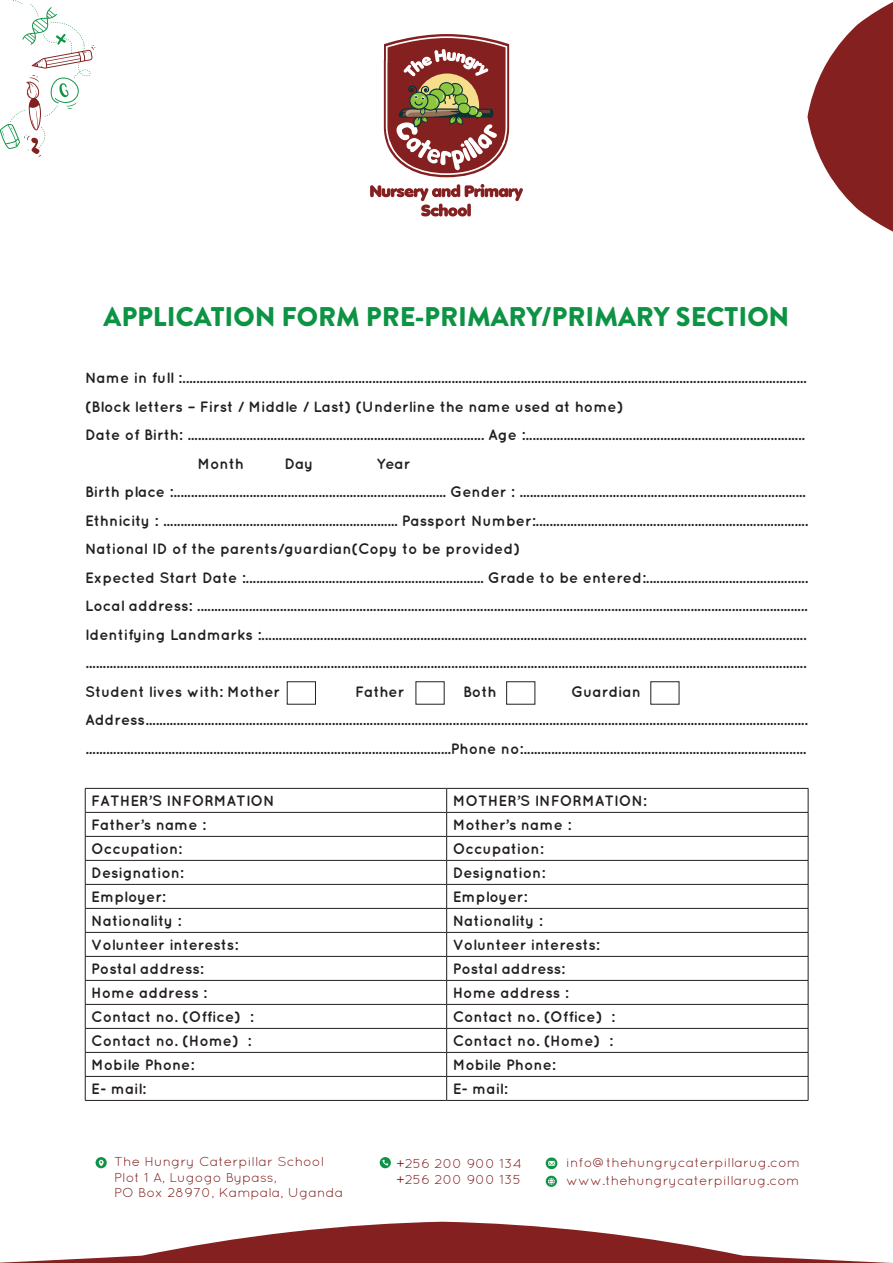
<style>
.page{position:relative;width:893px;height:1263px;background:#fff}
.page>*{position:absolute;margin:0;border:0;box-sizing:border-box;transform-origin:0 0}
.t1{font:900 27px "Brandon Grotesque";color:#0d9344}
.t2{font:700 15px/28.5px "Quicksand";color:#231f20}
.t3{font:12.9px/15.5px "Quicksand";color:#842020;scale:1.08 1}
</style>
<div class="page">
<svg style="left:0;top:1222px;width:892px;height:41px"></svg>
<svg style="left:807px;top:2px;width:86px;height:230px"></svg>
<svg style="left:0;top:0;width:95px;height:157px"></svg>
<svg style="left:96px;top:1157px;width:11px;height:11px"></svg>
<svg style="left:380px;top:1157px;width:11px;height:11px"></svg>
<svg style="left:546px;top:1176px;width:11px;height:11px"></svg>
<svg style="left:546px;top:1157px;width:11px;height:12px"></svg>
<hr style="left:85px;top:788px;width:362px;height:1px;background:#231f20">
<hr style="left:447px;top:788px;width:361px;height:1px;background:#231f20">
<hr style="left:85px;top:812px;width:362px;height:1px;background:#231f20">
<hr style="left:447px;top:812px;width:361px;height:1px;background:#231f20">
<hr style="left:85px;top:836px;width:362px;height:1px;background:#231f20">
<hr style="left:447px;top:836px;width:361px;height:1px;background:#231f20">
<hr style="left:85px;top:860px;width:362px;height:1px;background:#231f20">
<hr style="left:447px;top:860px;width:361px;height:1px;background:#231f20">
<hr style="left:85px;top:884px;width:362px;height:1px;background:#231f20">
<hr style="left:447px;top:884px;width:361px;height:1px;background:#231f20">
<hr style="left:85px;top:908px;width:362px;height:1px;background:#231f20">
<hr style="left:447px;top:908px;width:361px;height:1px;background:#231f20">
<hr style="left:85px;top:932px;width:362px;height:1px;background:#231f20">
<hr style="left:447px;top:932px;width:361px;height:1px;background:#231f20">
<hr style="left:85px;top:956px;width:362px;height:1px;background:#231f20">
<hr style="left:447px;top:956px;width:361px;height:1px;background:#231f20">
<hr style="left:85px;top:980px;width:362px;height:1px;background:#231f20">
<hr style="left:447px;top:980px;width:361px;height:1px;background:#231f20">
<hr style="left:85px;top:1004px;width:362px;height:1px;background:#231f20">
<hr style="left:447px;top:1004px;width:361px;height:1px;background:#231f20">
<hr style="left:85px;top:1028px;width:362px;height:1px;background:#231f20">
<hr style="left:447px;top:1028px;width:361px;height:1px;background:#231f20">
<hr style="left:85px;top:1052px;width:362px;height:1px;background:#231f20">
<hr style="left:447px;top:1052px;width:361px;height:1px;background:#231f20">
<hr style="left:85px;top:1076px;width:362px;height:1px;background:#231f20">
<svg style="left:85px;top:788px;width:1px;height:312px"></svg>
<hr style="left:447px;top:1076px;width:361px;height:1px;background:#231f20">
<svg style="left:446px;top:788px;width:1px;height:312px"></svg>
<svg style="left:808px;top:788px;width:1px;height:312px"></svg>
<hr style="left:85px;top:1100px;width:362px;height:1px;background:#231f20">
<hr style="left:447px;top:1100px;width:361px;height:1px;background:#231f20">
<div style="left:287px;top:681px;width:29px;height:23px;border:1px solid #231f20"></div>
<div style="left:506px;top:681px;width:29px;height:23px;border:1px solid #231f20"></div>
<svg style="left:384px;top:34px;width:125px;height:143px"></svg>
<svg style="left:370px;top:184px;width:153px;height:32px"></svg>
<p class="t1" style="left:103px;top:298px;width:687px">APPLICATION FORM PRE-PRIMARY/PRIMARY SECTION</p>
<p class="t2" style="left:85px;top:363px;width:723px">Name in full :.....................................................................................................................................................................................</p>
<p class="t2" style="left:85px;top:392px;width:540px">(Block letters – First / Middle / Last) (Underline the name used at home)</p>
<p class="t2" style="left:85px;top:420px;width:721px">Date of Birth: ...................................................................................... Age :.................................................................................</p>
<p class="t2" style="left:198px;top:449px;width:48px">Month</p>
<p class="t2" style="left:284px;top:449px;width:30px">Day</p>
<p class="t2" style="left:376px;top:449px;width:36px">Year</p>
<p class="t2" style="left:85px;top:477px;width:722px">Birth place :............................................................................... Gender : ...................................................................................</p>
<p class="t2" style="left:85px;top:506px;width:724px">Ethnicity : .................................................................... Passport Number:...............................................................................<br>National ID of the parents/guardian(Copy to be provided)</p>
<p class="t2" style="left:85px;top:563px;width:724px">Expected Start Date :..................................................................... Grade to be entered:...............................................</p>
<p class="t2" style="left:85px;top:591px;width:724px">Local address: .................................................................................................................................................................................</p>
<p class="t2" style="left:85px;top:620px;width:723px">Identifying Landmarks :.............................................................................................................................................................. .................................................................................................................................................................................................................</p>
<p class="t2" style="left:85px;top:677px;width:197px">Student lives with: Mother</p>
<p class="t2" style="left:355px;top:677px;width:51px">Father</p>
<p class="t2" style="left:463px;top:677px;width:35px">Both</p>
<p class="t2" style="left:85px;top:677px;width:724px;text-indent:486px">Guardian<br>Address................................................................................................................................................................................................ ..........................................................................................................Phone no:..................................................................................</p>
<p class="t2" style="left:91px;top:786px;width:185px">FATHER’S INFORMATION</p>
<p class="t2" style="left:453px;top:786px;width:195px">MOTHER’S INFORMATION:</p>
<p class="t2" style="left:91px;top:810px;width:116px">Father’s name :</p>
<p class="t2" style="left:453px;top:810px;width:120px">Mother’s name :</p>
<p class="t2" style="left:91px;top:834px;width:92px">Occupation:</p>
<p class="t2" style="left:453px;top:834px;width:92px">Occupation:</p>
<p class="t2" style="left:91px;top:858px;width:94px">Designation:</p>
<p class="t2" style="left:453px;top:858px;width:94px">Designation:</p>
<p class="t2" style="left:91px;top:882px;width:76px">Employer:</p>
<p class="t2" style="left:453px;top:882px;width:76px">Employer:</p>
<p class="t2" style="left:91px;top:906px;width:91px">Nationality :</p>
<p class="t2" style="left:453px;top:906px;width:91px">Nationality :</p>
<p class="t2" style="left:91px;top:930px;width:148px">Volunteer interests:</p>
<p class="t2" style="left:453px;top:930px;width:148px">Volunteer interests:</p>
<p class="t2" style="left:91px;top:954px;width:114px">Postal address:</p>
<p class="t2" style="left:453px;top:954px;width:114px">Postal address:</p>
<p class="t2" style="left:91px;top:978px;width:117px">Home address :</p>
<p class="t2" style="left:453px;top:978px;width:117px">Home address :</p>
<p class="t2" style="left:91px;top:1002px;width:164px">Contact no. (Office) :</p>
<p class="t2" style="left:453px;top:1002px;width:164px">Contact no. (Office) :</p>
<p class="t2" style="left:91px;top:1026px;width:161px">Contact no. (Home) :</p>
<p class="t2" style="left:453px;top:1026px;width:161px">Contact no. (Home) :</p>
<p class="t2" style="left:91px;top:1050px;width:104px">Mobile Phone:</p>
<p class="t2" style="left:453px;top:1050px;width:104px">Mobile Phone:</p>
<p class="t2" style="left:91px;top:1074px;width:56px">E- mail:</p>
<p class="t2" style="left:453px;top:1074px;width:56px">E- mail:</p>
<p class="t3" style="left:114px;top:1154px;width:214px">The Hungry Caterpillar School<br>Plot 1 A, Lugogo Bypass,<br>PO Box 28970, Kampala, Uganda</p>
<p class="t3" style="left:396px;top:1156px;width:118px">+256 200 900 134 +256 200 900 135</p>
<p class="t3" style="left:566px;top:1154px;width:218px;line-height:18px">info@thehungrycaterpillarug.com www.thehungrycaterpillarug.com</p>
</div>
